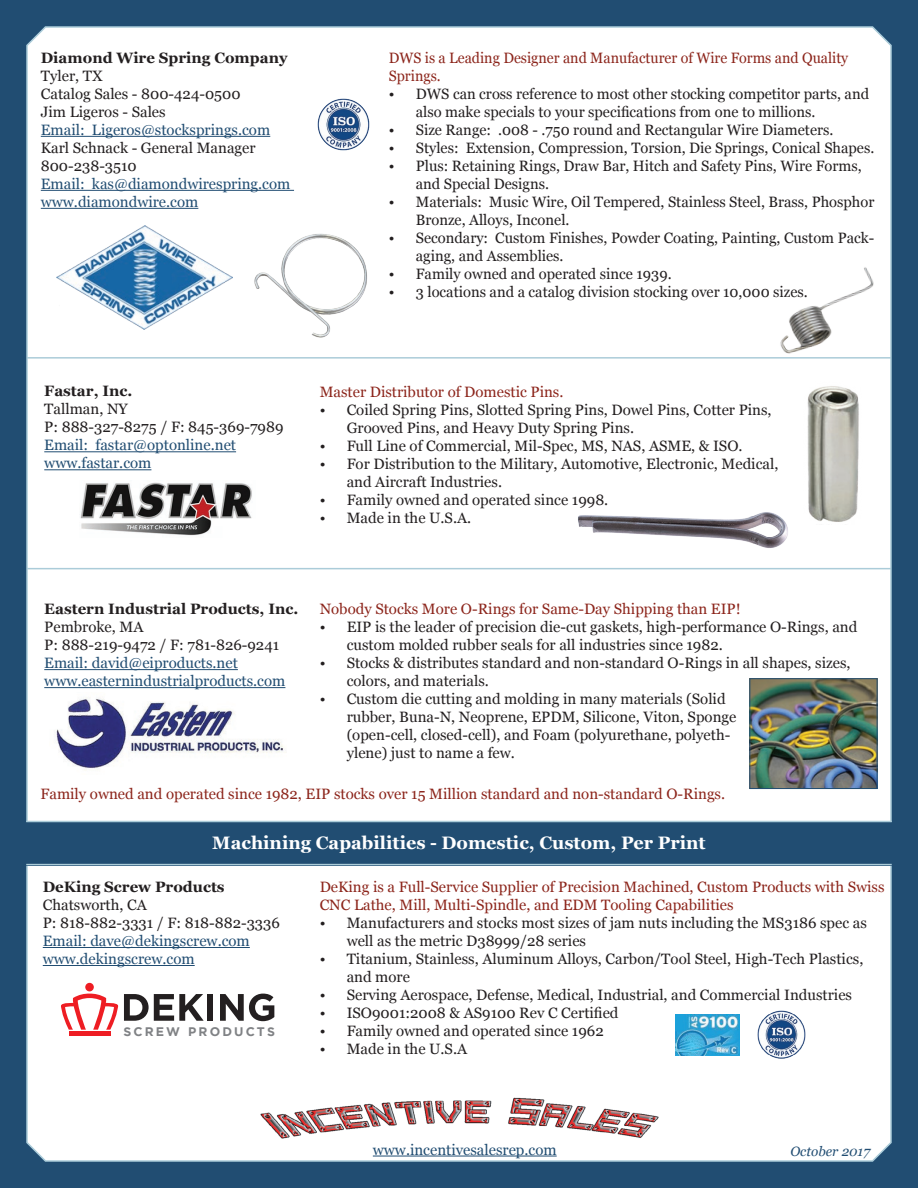
<style>
.page{position:relative;width:918px;height:1188px;background:#214d72}
.page>*{position:absolute;margin:0;border:0;box-sizing:border-box;transform-origin:0 0}
.t1{font:700 18px "Georgia";color:#fff}
.t2{font:15px/18px "Georgia";color:#231f20}
.t3{font:15px/18px "Georgia";color:#8c251b}
.t4{font:15px/18px "Georgia";color:#214d72}
.t5{font:700 15px "Georgia";color:#231f20}
.t6{font:15px/18px "Georgia";color:#8c251b;scale:.95 1}
.t7{font:italic 13.5px "Georgia";color:#214d72}
.t8{font:700 12.45px "Gotham";letter-spacing:.17em;color:#808285}
</style>
<div class="page">
<div style="left:26px;top:26px;width:866px;height:1136px;background:#fff"></div>
<img style="left:257px;top:1096px;width:404px;height:48px">
<hr style="left:373px;top:1156px;width:184px;height:1px;background:#214d72">
<div style="left:0;top:822px;width:918px;height:43px;background:#214d72"></div>
<hr style="left:43px;top:947px;width:207px;height:1px;background:#214d72">
<hr style="left:43px;top:965px;width:152px;height:1px;background:#214d72">
<hr style="left:44px;top:451px;width:192px;height:1px;background:#214d72">
<hr style="left:44px;top:469px;width:107px;height:1px;background:#214d72">
<hr style="left:44px;top:669px;width:194px;height:1px;background:#214d72">
<hr style="left:44px;top:687px;width:241px;height:1px;background:#214d72">
<hr style="left:41px;top:136px;width:229px;height:1px;background:#214d72">
<hr style="left:41px;top:190px;width:253px;height:1px;background:#214d72">
<hr style="left:41px;top:208px;width:157px;height:1px;background:#214d72">
<hr style="left:27px;top:357px;width:864px;height:2px;background:#abccd9">
<hr style="left:27px;top:568px;width:864px;height:1px;background:#abccd9">
<img style="left:80px;top:481px;width:176px;height:57px">
<img style="left:316px;top:97px;width:54px;height:54px">
<img style="left:756px;top:1009px;width:51px;height:51px">
<img style="left:56px;top:226px;width:176px;height:103px">
<img style="left:49px;top:692px;width:237px;height:83px">
<img style="left:751px;top:680px;width:125px;height:107px">
<div style="left:749px;top:678px;width:129px;height:111px;border:1px solid #214d72"></div>
<img style="left:675px;top:1014px;width:64px;height:41px">
<svg style="left:124px;top:994px;width:80px;height:27px;background:#8b898a"></svg>
<div style="left:207px;top:994px;width:6px;height:27px;background:#231f20"></div>
<svg style="left:220px;top:994px;width:54px;height:27px"></svg>
<div style="left:85px;top:983px;width:9px;height:8px;background:#ee1d23;border-radius:50%"></div>
<svg style="left:61px;top:994px;width:57px;height:36px;background:#f9b3b5"></svg>
<hr style="left:69px;top:1032px;width:41px;height:4px;background:#ee1d23">
<img style="left:576px;top:509px;width:216px;height:41px">
<img style="left:804px;top:381px;width:60px;height:143px">
<hr style="left:27px;top:821px;width:864px;height:1px;background:#abccd9">
<hr style="left:27px;top:864px;width:864px;height:1px;background:#abccd9">
<img style="left:251px;top:233px;width:119px;height:105px">
<img style="left:768px;top:264px;width:117px;height:95px">
<p class="t5" style="left:41px;top:47px;width:248px">Diamond Wire Spring Company</p>
<p class="t2" style="left:41px;top:66px;width:201px">Tyler, TX<br>Catalog Sales - 800-424-0500<br>Jim Ligeros - Sales</p>
<p class="t4" style="left:41px;top:120px;width:231px">Email: Ligeros@stocksprings.com</p>
<p class="t2" style="left:41px;top:138px;width:216px">Karl Schnack - General Manager<br>800-238-3510</p>
<p class="t4" style="left:41px;top:174px;width:251px">Email: kas@diamondwirespring.com www.diamondwire.com</p>
<p class="t6" style="left:389px;top:48px;width:485px">DWS is a Leading Designer and Manufacturer of Wire Forms and Quality<br>Springs.</p>
<p class="t2" style="left:416px;top:84px;width:455px;text-indent:-27px">• DWS can cross reference to most other stocking competitor parts, and also make specials to your specifications from one to millions.</p>
<p class="t2" style="left:389px;top:120px;width:446px">• Size Range: .008 - .750 round and Rectangular Wire Diameters.</p>
<p class="t2" style="left:389px;top:138px;width:487px">• Styles: Extension, Compression, Torsion, Die Springs, Conical Shapes.</p>
<p class="t2" style="left:416px;top:156px;width:447px;text-indent:-27px">• Plus: Retaining Rings, Draw Bar, Hitch and Safety Pins, Wire Forms, and Special Designs.</p>
<p class="t2" style="left:416px;top:192px;width:460px;text-indent:-27px">• Materials: Music Wire, Oil Tempered, Stainless Steel, Brass, Phosphor<br>Bronze, Alloys, Inconel.</p>
<p class="t2" style="left:416px;top:228px;width:460px;text-indent:-27px">• Secondary: Custom Finishes, Powder Coating, Painting, Custom Pack&shy;aging, and Assemblies.</p>
<p class="t2" style="left:389px;top:264px;width:284px">• Family owned and operated since 1939.</p>
<p class="t2" style="left:389px;top:282px;width:420px">• 3 locations and a catalog division stocking over 10,000 sizes.</p>
<p class="t5" style="left:44px;top:380px;width:90px">Fastar, Inc.</p>
<p class="t2" style="left:44px;top:400px;width:241px">Tallman, NY<br>P: 888-327-8275 / F: 845-369-7989</p>
<p class="t4" style="left:44px;top:436px;width:193px">Email: fastar@optonline.net www.fastar.com</p>
<p class="t3" style="left:320px;top:382px;width:245px">Master Distributor of Domestic Pins.</p>
<p class="t2" style="left:347px;top:400px;width:426px;text-indent:-27px">• Coiled Spring Pins, Slotted Spring Pins, Dowel Pins, Cotter Pins,<br>Grooved Pins, and Heavy Duty Spring Pins.</p>
<p class="t2" style="left:320px;top:436px;width:424px">• Full Line of Commercial, Mil-Spec, MS, NAS, ASME, &amp; ISO.</p>
<p class="t2" style="left:347px;top:454px;width:433px;text-indent:-27px">• For Distribution to the Military, Automotive, Electronic, Medical, and Aircraft Industries.</p>
<p class="t2" style="left:320px;top:490px;width:290px">• Family owned and operated since 1998.</p>
<p class="t2" style="left:320px;top:508px;width:153px">• Made in the U.S.A.</p>
<p class="t5" style="left:44px;top:598px;width:255px">Eastern Industrial Products, Inc.</p>
<p class="t2" style="left:44px;top:618px;width:237px">Pembroke, MA<br>P: 888-219-9472 / F: 781-826-9241</p>
<p class="t4" style="left:44px;top:654px;width:243px">Email: david@eiproducts.net www.easternindustrialproducts.com</p>
<p class="t3" style="left:320px;top:600px;width:423px">Nobody Stocks More O-Rings for Same-Day Shipping than EIP!</p>
<p class="t2" style="left:347px;top:618px;width:512px;text-indent:-27px">• EIP is the leader of precision die-cut gaskets, high-performance O-Rings, and custom molded rubber seals for all industries since 1982.</p>
<p class="t2" style="left:347px;top:654px;width:505px;text-indent:-27px">• Stocks &amp; distributes standard and non-standard O-Rings in all shapes, sizes, colors, and materials.</p>
<p class="t2" style="left:347px;top:690px;width:391px;text-indent:-27px">• Custom die cutting and molding in many materials (Solid rubber, Buna-N, Neoprene, EPDM, Silicone, Viton, Sponge (open-cell, closed-cell), and Foam (polyurethane, polyeth&shy;ylene) just to name a few.</p>
<p class="t3" style="left:40px;top:784px;width:686px">Family owned and operated since 1982, EIP stocks over 15 Million standard and non-standard O-Rings.</p>
<p class="t1" style="left:212px;top:829px;width:495px">Machining Capabilities - Domestic, Custom, Per Print</p>
<p class="t5" style="left:43px;top:876px;width:183px">DeKing Screw Products</p>
<p class="t2" style="left:43px;top:895px;width:239px">Chatsworth, CA<br>P: 818-882-3331 / F: 818-882-3336</p>
<p class="t4" style="left:43px;top:931px;width:209px">Email: dave@dekingscrew.com www.dekingscrew.com</p>
<p class="t3" style="left:320px;top:877px;width:566px">DeKing is a Full-Service Supplier of Precision Machined, Custom Products with Swiss<br>CNC Lathe, Mill, Multi-Spindle, and EDM Tooling Capabilities</p>
<p class="t2" style="left:347px;top:913px;width:522px;text-indent:-27px">• Manufacturers and stocks most sizes of jam nuts including the MS3186 spec as well as the metric D38999/28 series</p>
<p class="t2" style="left:347px;top:949px;width:518px;text-indent:-27px">• Titanium, Stainless, Aluminum Alloys, Carbon/Tool Steel, High-Tech Plastics, and more</p>
<p class="t2" style="left:320px;top:985px;width:534px">• Serving Aerospace, Defense, Medical, Industrial, and Commercial Industries</p>
<p class="t2" style="left:320px;top:1003px;width:300px">• ISO9001:2008 &amp; AS9100 Rev C Certified</p>
<p class="t2" style="left:320px;top:1021px;width:286px">• Family owned and operated since 1962</p>
<p class="t2" style="left:320px;top:1039px;width:149px">• Made in the U.S.A</p>
<p class="t8" style="left:123px;top:1024px;width:153px">SCREW PRODUCTS</p>
<p class="t4" style="left:373px;top:1140px;width:185px">www.incentivesalesrep.com</p>
<p class="t7" style="left:790px;top:1142px;width:81px">October 2017</p>
</div>
